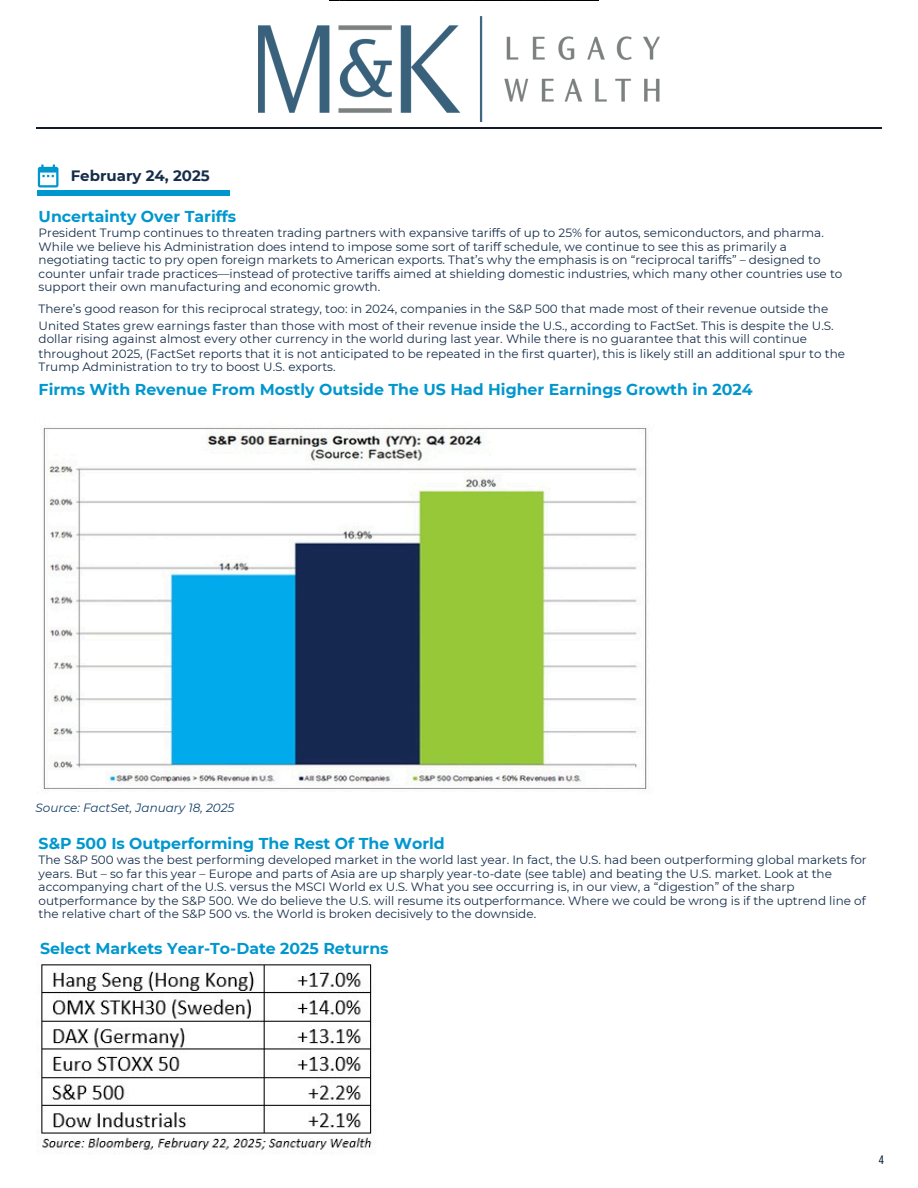
<style>
.page{position:relative;width:918px;height:1188px;background:#fff}
.page>*{position:absolute;margin:0;border:0;box-sizing:border-box;transform-origin:0 0}
.t1{font:700 15.75px "Montserrat";color:#0097ce}
.t2{font:700 15px "Montserrat";color:#162d4a}
.t3{font:12px/13.5px "Montserrat";color:#152d4a}
.t4{font:italic 12px "Montserrat";color:#123e68}
.t5{font:12px "Open Sans Condensed";color:#00182f}
</style>
<div class="page">
<svg style="left:38px;top:165px;width:21px;height:23px"></svg>
<hr style="left:38px;top:191px;width:192px;height:4px;background:#0097ce">
<hr style="left:36px;top:127px;width:846px;height:2px;background:#121b2e">
<img style="left:329px;top:0;width:269px;height:1px">
<img style="left:40px;top:964px;width:332px;height:186px">
<img style="left:43px;top:427px;width:604px;height:362px">
<img style="left:259px;top:17px;width:400px;height:105px">
<p class="t2" style="left:71px;top:167px;width:141px">February 24, 2025</p>
<h1 class="t1" style="left:39px;top:206px;width:199px">Uncertainty Over Tariffs</h1>
<p class="t3" style="left:39px;top:226px;width:805px">President Trump continues to threaten trading partners with expansive tariffs of up to 25% for autos, semiconductors, and pharma.<br>While we believe his Administration does intend to impose some sort of tariff schedule, we continue to see this as primarily a negotiating tactic to pry open foreign markets to American exports. That’s why the emphasis is on “reciprocal tariffs” – designed to counter unfair trade practices—instead of protective tariffs aimed at shielding domestic industries, which many other countries use to support their own manufacturing and economic growth.</p>
<p class="t3" style="left:39px;top:302px;width:791px">There’s good reason for this reciprocal strategy, too: in 2024, companies in the S&amp;P 500 that made most of their revenue outside the</p>
<p class="t3" style="left:39px;top:319px;width:797px">United States grew earnings faster than those with most of their revenue inside the U.S., according to FactSet. This is despite the U.S.</p>
<p class="t3" style="left:39px;top:332px;width:770px">dollar rising against almost every other currency in the world during last year. While there is no guarantee that this will continue</p>
<p class="t3" style="left:39px;top:347px;width:808px">throughout 2025, (FactSet reports that it is not anticipated to be repeated in the first quarter), this is likely still an additional spur to the</p>
<p class="t3" style="left:39px;top:360px;width:299px">Trump Administration to try to boost U.S. exports.</p>
<p class="t1" style="left:39px;top:380px;width:715px">Firms With Revenue From Mostly Outside The US Had Higher Earnings Growth in 2024</p>
<p class="t4" style="left:36px;top:801px;width:200px">Source: FactSet, January 18, 2025</p>
<p class="t1" style="left:39px;top:833px;width:408px">S&amp;P 500 Is Outperforming The Rest Of The World</p>
<p class="t3" style="left:39px;top:853px;width:830px">The S&amp;P 500 was the best performing developed market in the world last year. In fact, the U.S. had been outperforming global markets for years. But – so far this year – Europe and parts of Asia are up sharply year-to-date (see table) and beating the U.S. market. Look at the accompanying chart of the U.S. versus the MSCI World ex U.S. What you see occurring is, in our view, a “digestion” of the sharp outperformance by the S&amp;P 500. We do believe the U.S. will resume its outperformance. Where we could be wrong is if the uptrend line of the relative chart of the S&amp;P 500 vs. the World is broken decisively to the downside.</p>
<p class="t1" style="left:40px;top:939px;width:350px">Select Markets Year-To-Date 2025 Returns</p>
<p class="t5" style="left:879px;top:1151px;width:7px">4</p>
</div>
